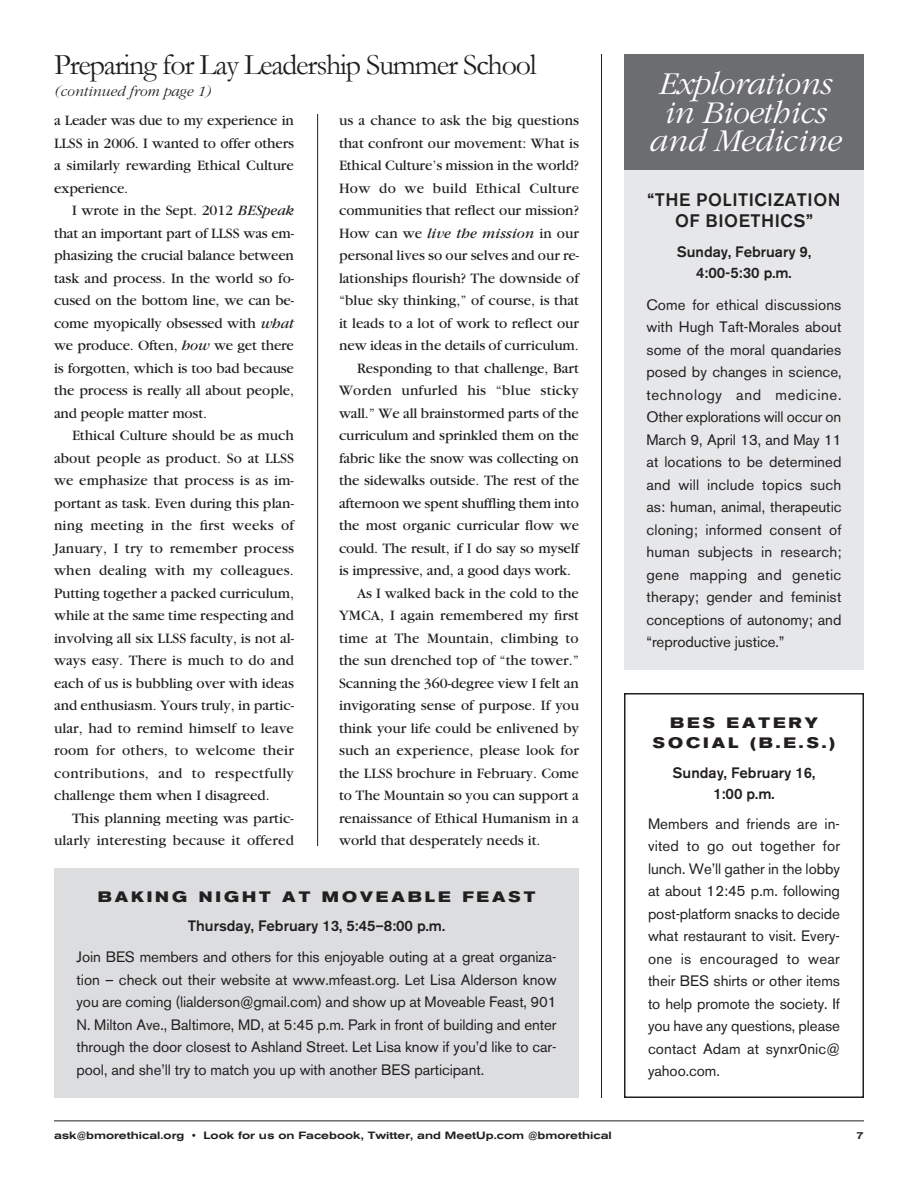
<style>
.page{position:relative;width:918px;height:1188px;background:#fff}
.page>*{position:absolute;margin:0;border:0;box-sizing:border-box;transform-origin:0 0}
.t1{font:italic 300 33px/28.5px "Garamond";letter-spacing:-.01em;color:#fff;text-align:center}
.t2{font:30px "Garamond";letter-spacing:-.04em;color:#231f20}
.t3{font:500 18px "Akzidenz Grotesk BE";letter-spacing:.03em;color:#231f20}
.t4{font:15px/22.5px "Garamond";color:#231f20;text-align:justify}
.t5{font:15px/22.5px "Akzidenz Grotesk BE";letter-spacing:-.005em;color:#231f20;text-align:justify}
.t6{font:500 15px/21px "Akzidenz Grotesk BE";color:#231f20;text-align:center}
.t7{font:700 expanded 15px "Akzidenz Grotesk BE";letter-spacing:.2em;color:#231f20}
.t8{font:italic 15px "Garamond";letter-spacing:.005em;color:#231f20}
.t9{font:15px "Garamond";letter-spacing:.02em;color:#231f20}
.t10{font:italic 300 15px "Garamond";letter-spacing:-.005em;color:#231f20}
.t11{font:500 expanded 10.5px "Akzidenz Grotesk BE";color:#231f20}
.s1{font-style:italic}
.s2{font-style:normal}
</style>
<div class="page">
<hr style="left:54px;top:1120px;width:810px;height:1px;background:#231f20">
<div style="left:54px;top:868px;width:525px;height:230px;background:#dcdddf"></div>
<hr style="left:601px;top:54px;width:1px;height:1044px;background:#231f20">
<hr style="left:317px;top:114px;width:1px;height:732px;background:#231f20">
<div style="left:624px;top:693px;width:240px;height:405px;border:2px solid #231f20"></div>
<div style="left:624px;top:170px;width:240px;height:500px;background:#e6e7e9"></div>
<div style="left:624px;top:54px;width:240px;height:116px;background:#6c6d70"></div>
<h2 class="t2" style="left:54px;top:46px;width:484px">Preparing for Lay Leadership Summer School</h2>
<p class="t10" style="left:54px;top:83px;width:158px">(continued from page 1)</p>
<p class="t4" style="left:54px;top:110px;width:242px">a Leader was due to my experience in LLSS in 2006. I wanted to offer others a similarly rewarding Ethical Culture experience.</p>
<p class="t4" style="left:54px;top:200px;width:242px;text-indent:18px">I wrote in the Sept. 2012 <span class="s1">BESpeak </span>that an important part of LLSS was em&shy;phasizing the crucial balance between task and process. In the world so fo&shy;cused on the bottom line, we can be&shy;come myopically obsessed with <span class="s1">what </span>we produce. Often, <span class="s1">how</span> we get there is forgotten, which is too bad because the process is really all about people, and people matter most.</p>
<p class="t4" style="left:54px;top:425px;width:242px;text-indent:18px">Ethical Culture should be as much about people as product. So at LLSS we emphasize that process is as im&shy;portant as task. Even during this plan&shy;ning meeting in the first weeks of January, I try to remember process when dealing with my colleagues.<br>Putting together a packed curriculum, while at the same time respecting and involving all six LLSS faculty, is not al&shy;ways easy. There is much to do and each of us is bubbling over with ideas and enthusiasm. Yours truly, in partic&shy;ular, had to remind himself to leave room for others, to welcome their contributions, and to respectfully challenge them when I disagreed.</p>
<p class="t4" style="left:54px;top:807px;width:241px;text-align:right">This planning meeting was partic&shy;ularly interesting because it offered</p>
<p class="t4" style="left:339px;top:110px;width:242px">us a chance to ask the big questions</p>
<p class="t4" style="left:339px;top:132px;width:242px">that confront our movement: What is</p>
<p class="t4" style="left:339px;top:155px;width:242px">Ethical Culture’s mission in the world?</p>
<p class="t9" style="left:339px;top:180px;width:242px">How do we build Ethical Culture</p>
<p class="t4" style="left:339px;top:200px;width:241px">communities that reflect our mission?</p>
<p class="t8" style="left:339px;top:226px;width:241px"><span class="s2">How can we</span> live the mission <span class="s2">in our</span></p>
<p class="t4" style="left:339px;top:245px;width:242px">personal lives so our selves and our re-</p>
<p class="t4" style="left:339px;top:267px;width:242px">lationships flourish? The downside of</p>
<p class="t4" style="left:339px;top:290px;width:242px">“blue sky thinking,” of course, is that</p>
<p class="t4" style="left:339px;top:312px;width:242px">it leads to a lot of work to reflect our</p>
<p class="t4" style="left:339px;top:335px;width:241px">new ideas in the details of curriculum.</p>
<p class="t4" style="left:357px;top:357px;width:223px">Responding to that challenge, Bart</p>
<p class="t4" style="left:339px;top:380px;width:241px">Worden unfurled his “blue sticky</p>
<p class="t4" style="left:339px;top:402px;width:241px">wall.” We all brainstormed parts of the</p>
<p class="t4" style="left:339px;top:425px;width:242px">curriculum and sprinkled them on the</p>
<p class="t4" style="left:339px;top:447px;width:241px">fabric like the snow was collecting on</p>
<p class="t4" style="left:339px;top:470px;width:242px">the sidewalks outside. The rest of the</p>
<p class="t4" style="left:339px;top:492px;width:241px">afternoon we spent shuffling them into</p>
<p class="t4" style="left:339px;top:515px;width:242px">the most organic curricular flow we</p>
<p class="t4" style="left:339px;top:537px;width:242px">could. The result, if I do say so myself</p>
<p class="t4" style="left:339px;top:560px;width:234px">is impressive, and, a good days work.</p>
<p class="t4" style="left:357px;top:582px;width:224px">As I walked back in the cold to the</p>
<p class="t4" style="left:339px;top:605px;width:241px">YMCA, I again remembered my first</p>
<p class="t4" style="left:339px;top:627px;width:241px">time at The Mountain, climbing to</p>
<p class="t4" style="left:339px;top:650px;width:241px">the sun drenched top of “the tower.”</p>
<p class="t4" style="left:339px;top:672px;width:241px">Scanning the 360-degree view I felt an</p>
<p class="t4" style="left:339px;top:695px;width:242px">invigorating sense of purpose. If you</p>
<p class="t4" style="left:339px;top:717px;width:241px">think your life could be enlivened by</p>
<p class="t4" style="left:339px;top:740px;width:242px">such an experience, please look for</p>
<p class="t4" style="left:339px;top:762px;width:241px">the LLSS brochure in February. Come</p>
<p class="t4" style="left:339px;top:785px;width:242px">to The Mountain so you can support a</p>
<p class="t4" style="left:339px;top:807px;width:242px">renaissance of Ethical Humanism in a</p>
<p class="t4" style="left:339px;top:830px;width:203px">world that desperately needs it.</p>
<p class="t7" style="left:98px;top:888px;width:439px">BAKING N IGHT AT MOVEABLE FE AST</p>
<p class="t6" style="left:188px;top:915px;width:259px">Thursday, February 13, 5:45–8:00 p.m.</p>
<p class="t5" style="left:77px;top:946px;width:482px">Join BES members and others for this enjoyable outing at a great organiza&shy;tion – check out their website at www.mfeast.org. Let Lisa Alderson know you are coming (lialderson@gmail.com) and show up at Moveable Feast, 901<br>N. Milton Ave., Baltimore, MD, at 5:45 p.m. Park in front of building and enter through the door closest to Ashland Street. Let Lisa know if you’d like to car&shy;pool, and she’ll try to match you up with another BES participant.</p>
<h1 class="t1" style="left:648px;top:70px;width:194px">Explorations in Bioethics and Medicine</h1>
<p class="t3" style="left:647px;top:189px;width:71px">“The Politici</p>
<p class="t3" style="left:773px;top:189px;width:24px">zation</p>
<p class="t3" style="left:675px;top:210px;width:56px">of Bioethics</p>
<p class="t3" style="left:806px;top:210px;width:8px">”</p>
<p class="t6" style="left:677px;top:241px;width:136px">Sunday, February 9,<br>4:00-5:30 p.m.</p>
<p class="t5" style="left:646px;top:293px;width:197px">Come for ethical discussions with Hugh Taft-Morales about some of the moral quandaries posed by changes in science, technology and medicine.<br>Other explorations will occur on March 9, April 13, and May 11 at locations to be determined and will include topics such as: human, animal, therapeutic cloning; informed consent of human subjects in research; gene mapping and genetic therapy; gender and feminist conceptions of autonomy; and “reproductive justice.”</p>
<p class="t7" style="left:670px;top:714px;width:134px">BES EAT ERY</p>
<p class="t7" style="left:653px;top:734px;width:16px">SOCIAL</p>
<p class="t7" style="left:750px;top:734px;width:87px">(B.E.S.)</p>
<p class="t6" style="left:673px;top:762px;width:144px">Sunday, February 16,<br>1:00 p.m.</p>
<p class="t5" style="left:648px;top:812px;width:194px">Members and friends are in&shy;vited to go out together for lunch. We’ll gather in the lobby at about 12:45 p.m. following post-platform snacks to decide what restaurant to visit. Every&shy;one is encouraged to wear their BES shirts or other items to help promote the society. If you have any questions, please contact Adam at synxr0nic@ yahoo.com.</p>
<p class="t11" style="left:54px;top:1129px;width:559px">ask@bmorethical.org • Look for us on Facebook, Twitter, and MeetU p.com @bmorethical</p>
<p class="t11" style="left:856px;top:1129px;width:9px">7</p>
</div>
